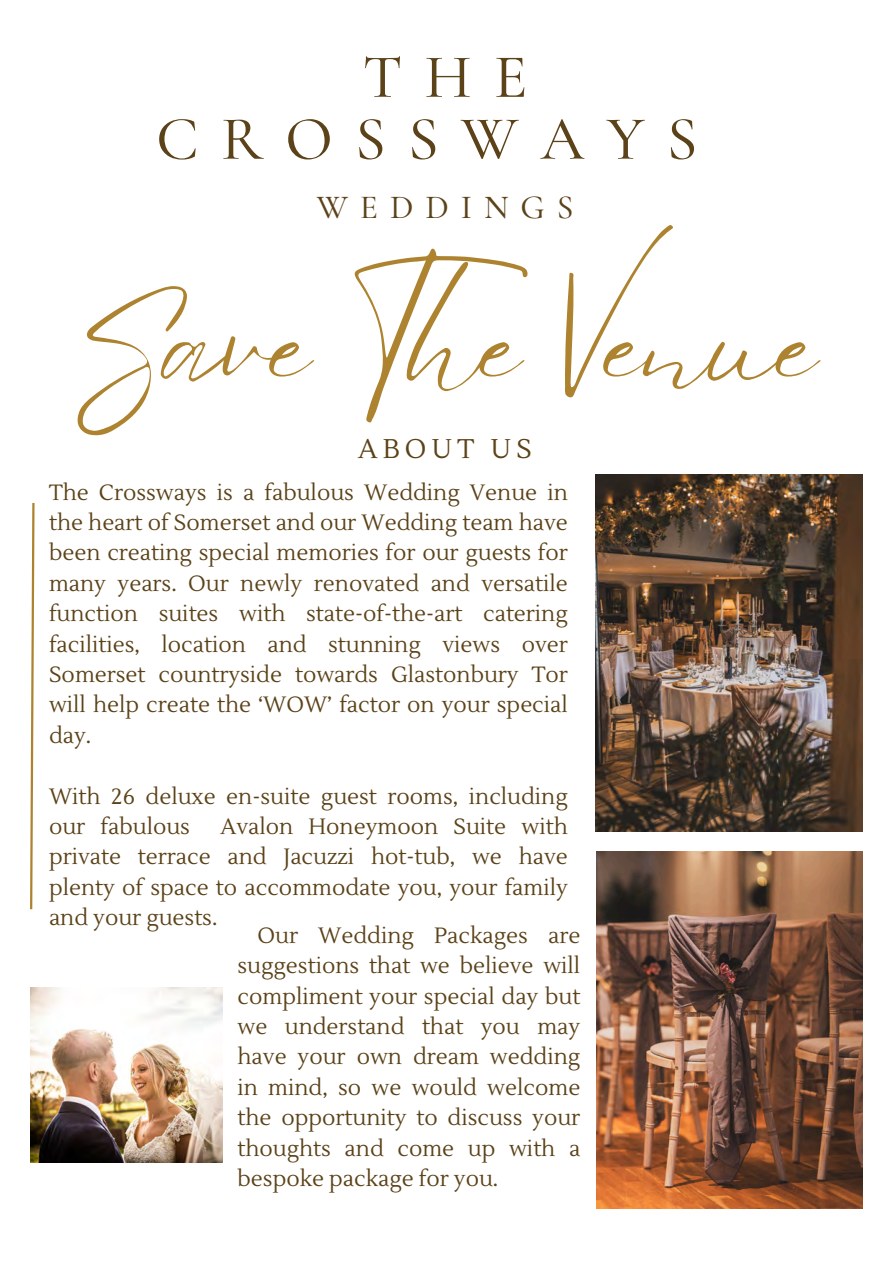
<style>
.page{position:relative;width:893px;height:1263px;background:#fff}
.page>*{position:absolute;margin:0;border:0;box-sizing:border-box;transform-origin:0 0}
.t1{font:122.25px "Eyesome Script";color:#ad8330}
.t2{font:500 62.25px/61.8px "Cormorant Garamond";letter-spacing:.355em;color:#5b4218;text-align:center}
.t3{font:500 33.75px "Cormorant Garamond";letter-spacing:.355em;color:#5b4218}
.t4{font:27px "Lustria";letter-spacing:.185em;color:#5b4218}
.t5{font:22.05px/30.3px "Lustria";color:#5b4218;text-align:justify}
</style>
<div class="page">
<img style="left:597px;top:851px;width:265px;height:356px">
<img style="left:595px;top:474px;width:268px;height:357px">
<img style="left:30px;top:987px;width:192px;height:175px">
<svg style="left:30px;top:503px;width:5px;height:407px"></svg>
<h1 class="t2" style="left:156px;top:46px;width:543px">THE<br>CROSSWAYS</h1>
<h4 class="t3" style="left:317px;top:187px;width:258px">WEDDINGS</h4>
<p class="t1" style="left:72px;top:265px;width:748px">Save The Venue</p>
<p class="t4" style="left:358px;top:432px;width:175px">ABOUT US</p>
<h2 class="t5" style="left:49px;top:477px;width:520px">The Crossways is a fabulous Wedding Venue in the heart of Somerset and our Wedding team have been creating special memories for our guests for many years. Our newly renovated and versatile function suites with state-of-the-art catering facilities, location and stunning views over Somerset countryside towards Glastonbury Tor will help create the ‘WOW’ factor on your special day.</h2>
<h3 class="t5" style="left:49px;top:781px;width:520px">With 26 deluxe en-suite guest rooms, including our fabulous</h3>
<h3 class="t5" style="left:49px;top:811px;width:520px;text-indent:171px">Avalon Honeymoon Suite with private terrace and Jacuzzi hot-tub, we have plenty of space to accommodate you, your family and your guests.</h3>
<p class="t5" style="left:237px;top:920px;width:344px;text-indent:20px">Our Wedding Packages are suggestions that we believe will compliment your special day but we understand that you may have your own dream wedding in mind, so we would welcome the opportunity to discuss your thoughts and come up with a bespoke package for you.</p>
</div>
